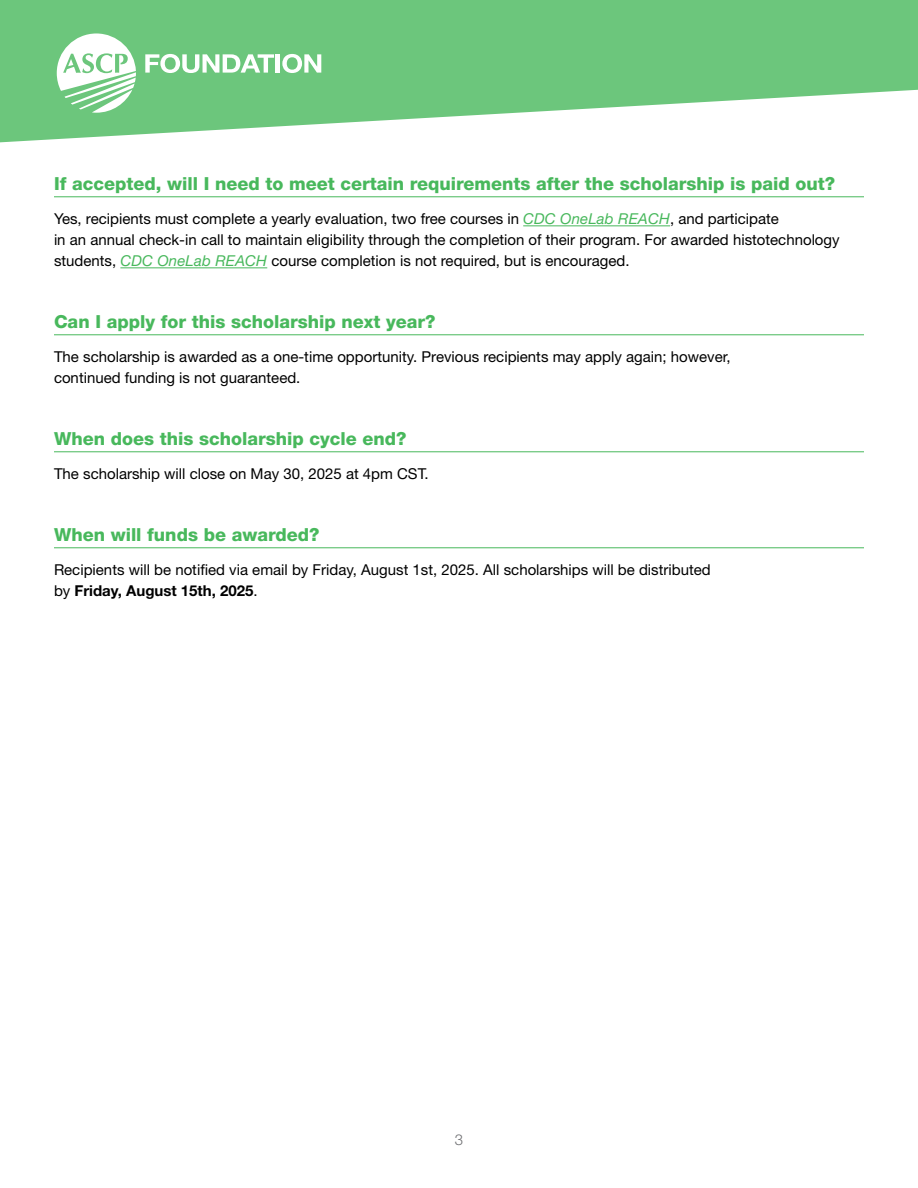
<style>
.page{position:relative;width:918px;height:1188px;background:#fff}
.page>*{position:absolute;margin:0;border:0;box-sizing:border-box;transform-origin:0 0}
.t1{font:800 18px "Helvetica Neue LT Std";color:#48b85c}
.t2{font:15px/21px "Helvetica Neue LT Std";color:#000}
.t3{font:300 15px "Helvetica Neue LT Std";color:#6d6e71}
.s1{font-style:italic;color:#48b85c}
.s2{font-weight:700}
</style>
<div class="page">
<svg style="left:0;top:0;width:918px;height:143px;fill:#6cc67c"></svg>
<svg style="left:145px;top:54px;width:129px;height:19px"></svg>
<hr style="left:276px;top:54px;width:4px;height:19px;background:#fff">
<svg style="left:282px;top:54px;width:39px;height:19px"></svg>
<svg style="left:57px;top:33px;width:79px;height:80px"></svg>
<hr style="left:54px;top:197px;width:810px;height:1px;background:#48b85c">
<hr style="left:523px;top:225px;width:147px;height:1px;background:#48b85c">
<hr style="left:120px;top:267px;width:147px;height:1px;background:#48b85c">
<hr style="left:54px;top:335px;width:810px;height:1px;background:#48b85c">
<hr style="left:54px;top:452px;width:810px;height:1px;background:#48b85c">
<hr style="left:54px;top:548px;width:810px;height:1px;background:#48b85c">
<p class="t1" style="left:54px;top:173px;width:783px">If accepted, will I need to meet certain requirements after the scholarship is paid out?</p>
<p class="t2" style="left:54px;top:208px;width:787px">Yes, recipients must complete a yearly evaluation, two free courses in <span class="s1">CDC OneLab REACH</span>, and participate<br>in an annual check-in call to maintain eligibility through the completion of their program. For awarded histotechnology students, <span class="s1">CDC OneLab REACH</span> course completion is not required, but is encouraged.</p>
<p class="t1" style="left:54px;top:311px;width:383px">Can I apply for this scholarship next year?</p>
<p class="t2" style="left:54px;top:346px;width:678px">The scholarship is awarded as a one-time opportunity. Previous recipients may apply again; however, continued funding is not guaranteed.</p>
<p class="t1" style="left:54px;top:428px;width:354px">When does this scholarship cycle end?</p>
<p class="t2" style="left:54px;top:463px;width:376px">The scholarship will close on May 30, 2025 at 4pm CST.</p>
<p class="t1" style="left:54px;top:524px;width:267px">When will funds be awarded?</p>
<p class="t2" style="left:54px;top:559px;width:658px">Recipients will be notified via email by Friday, August 1st, 2025. All scholarships will be distributed by <span class="s2">Friday, August 15th, 2025</span>.</p>
<p class="t3" style="left:455px;top:1130px;width:10px">3</p>
</div>
